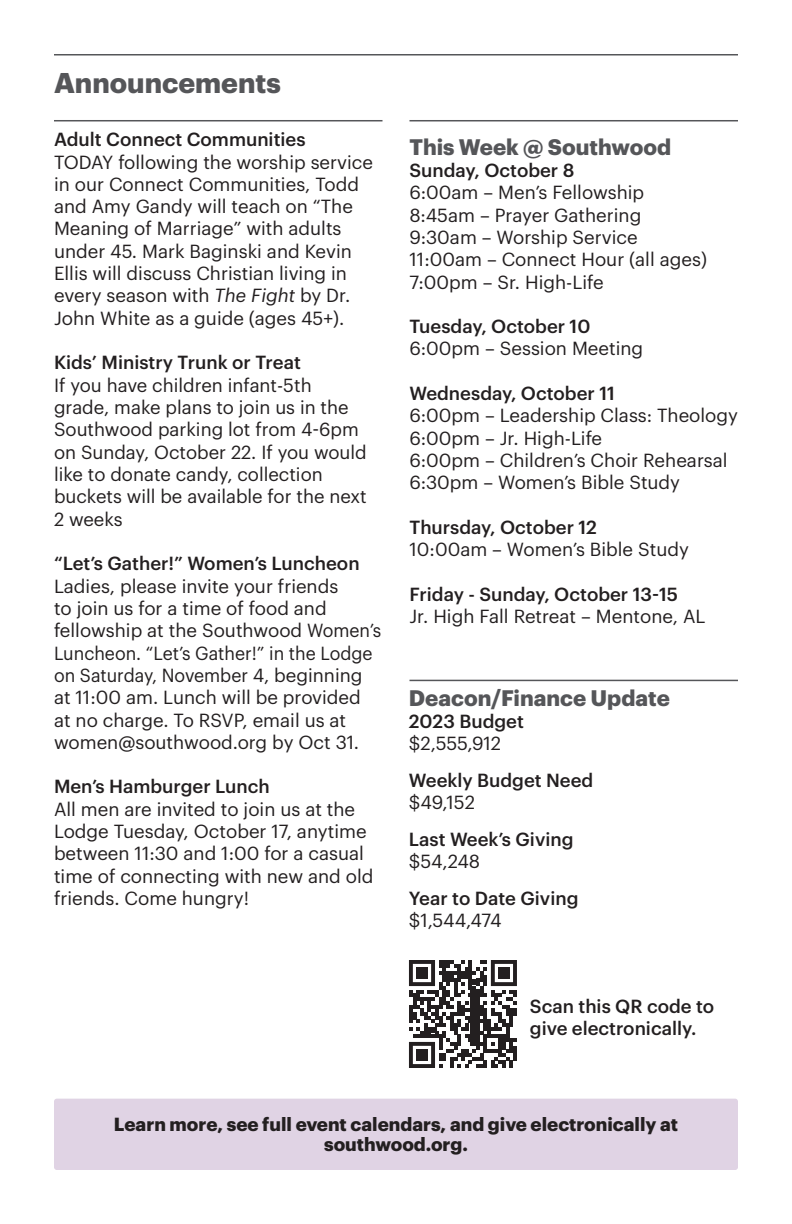
<style>
.page{position:relative;width:792px;height:1224px;background:#fff}
.page>*{position:absolute;margin:0;border:0;box-sizing:border-box;transform-origin:0 0}
.t1{font:700 28px "Graphik";color:#555659}
.t2{font:700 22px "Graphik";color:#555659}
.t3{font:18.6px/22.4px "Graphik";color:#231f20}
.t4{font:500 18.6px/22.4px "Graphik";color:#231f20}
.t5{font:700 18.6px "Graphik";color:#231f20}
.s1{font-style:italic}
</style>
<div class="page">
<hr style="left:54px;top:54px;width:684px;height:2px;background:#555659">
<hr style="left:54px;top:120px;width:328px;height:1px;background:#555659">
<div style="left:54px;top:1099px;width:684px;height:71px;background:#e0d3e4;border-radius:3px"></div>
<hr style="left:410px;top:120px;width:328px;height:1px;background:#555659">
<hr style="left:410px;top:680px;width:328px;height:1px;background:#555659">
<svg style="left:409px;top:960px;width:108px;height:108px"></svg>
<div style="left:416px;top:967px;width:12px;height:12px;background:#231f20"></div>
<div style="left:498px;top:967px;width:12px;height:12px;background:#231f20"></div>
<div style="left:416px;top:1049px;width:12px;height:12px;background:#231f20"></div>
<p class="t1" style="left:54px;top:61px;width:228px">Announcements</p>
<p class="t4" style="left:54px;top:127px;width:253px">Adult Connect Communities</p>
<p class="t3" style="left:54px;top:149px;width:321px">TODAY following the worship service in our Connect Communities, Todd and Amy Gandy will teach on “The Meaning of Marriage” with adults under 45. Mark Baginski and Kevin Ellis will discuss Christian living in every season with <span class="s1">The Fight</span> by Dr.<br>John White as a guide (ages 45+).</p>
<p class="t4" style="left:54px;top:350px;width:248px">Kids’ Ministry Trunk or Treat</p>
<p class="t3" style="left:54px;top:372px;width:314px">If you have children infant-5th grade, make plans to join us in the<br>Southwood parking lot from 4-6pm on Sunday, October 22. If you would like to donate candy, collection buckets will be available for the next<br>2 weeks</p>
<p class="t4" style="left:54px;top:551px;width:307px">“Let’s Gather!” Women’s Luncheon</p>
<p class="t3" style="left:54px;top:573px;width:329px">Ladies, please invite your friends<br>to join us for a time of food and fellowship at the Southwood Women’s Luncheon. “Let’s Gather!” in the Lodge on Saturday, November 4, beginning at 11:00 am. Lunch will be provided at no charge. To RSVP, email us at women@southwood.org by Oct 31.</p>
<p class="t4" style="left:54px;top:774px;width:217px">Men’s Hamburger Lunch</p>
<p class="t3" style="left:54px;top:796px;width:321px">All men are invited to join us at the<br>Lodge Tuesday, October 17, anytime between 11:30 and 1:00 for a casual time of connecting with new and old friends. Come hungry!</p>
<p class="t2" style="left:410px;top:130px;width:263px">This Week @ Southwood</p>
<p class="t4" style="left:410px;top:157px;width:166px">Sunday, October 8</p>
<p class="t3" style="left:410px;top:180px;width:236px">6:00am – Men’s Fellowship</p>
<p class="t3" style="left:410px;top:202px;width:233px">8:45am – Prayer Gathering</p>
<p class="t3" style="left:410px;top:224px;width:230px">9:30am – Worship Service</p>
<p class="t3" style="left:410px;top:247px;width:299px">11:00am – Connect Hour (all ages)</p>
<p class="t3" style="left:410px;top:269px;width:196px">7:00pm – Sr. High-Life</p>
<p class="t4" style="left:410px;top:314px;width:182px">Tuesday, October 10</p>
<p class="t3" style="left:410px;top:336px;width:235px">6:00pm – Session Meeting</p>
<p class="t4" style="left:410px;top:381px;width:207px">Wednesday, October 11</p>
<p class="t3" style="left:410px;top:403px;width:330px">6:00pm – Leadership Class: Theology</p>
<p class="t3" style="left:410px;top:425px;width:194px">6:00pm – Jr. High-Life</p>
<p class="t3" style="left:410px;top:448px;width:320px">6:00pm – Children’s Choir Rehearsal</p>
<p class="t3" style="left:410px;top:470px;width:272px">6:30pm – Women’s Bible Study</p>
<p class="t4" style="left:410px;top:514px;width:189px">Thursday, October 12</p>
<p class="t3" style="left:410px;top:537px;width:281px">10:00am – Women’s Bible Study</p>
<p class="t4" style="left:410px;top:581px;width:270px">Friday - Sunday, October 13-15</p>
<p class="t3" style="left:410px;top:604px;width:298px">Jr. High Fall Retreat – Mentone, AL</p>
<p class="t2" style="left:409px;top:681px;width:262px">Deacon/Finance Update</p>
<p class="t4" style="left:409px;top:708px;width:116px">2023 Budget</p>
<p class="t3" style="left:409px;top:731px;width:94px">$2,555,912</p>
<p class="t4" style="left:409px;top:767px;width:186px">Weekly Budget Need</p>
<p class="t3" style="left:409px;top:790px;width:68px">$49,152</p>
<p class="t4" style="left:409px;top:826px;width:166px">Last Week’s Giving</p>
<p class="t3" style="left:409px;top:849px;width:73px">$54,248</p>
<p class="t4" style="left:409px;top:885px;width:171px">Year to Date Giving</p>
<p class="t3" style="left:409px;top:908px;width:94px">$1,544,474</p>
<p class="t4" style="left:530px;top:993px;width:186px">Scan this QR code to give electronically.</p>
<p class="t5" style="left:114px;top:1110px;width:566px">Learn more, see full event calendars, and give electronically at</p>
<p class="t5" style="left:324px;top:1130px;width:145px">southwood.org.</p>
</div>
